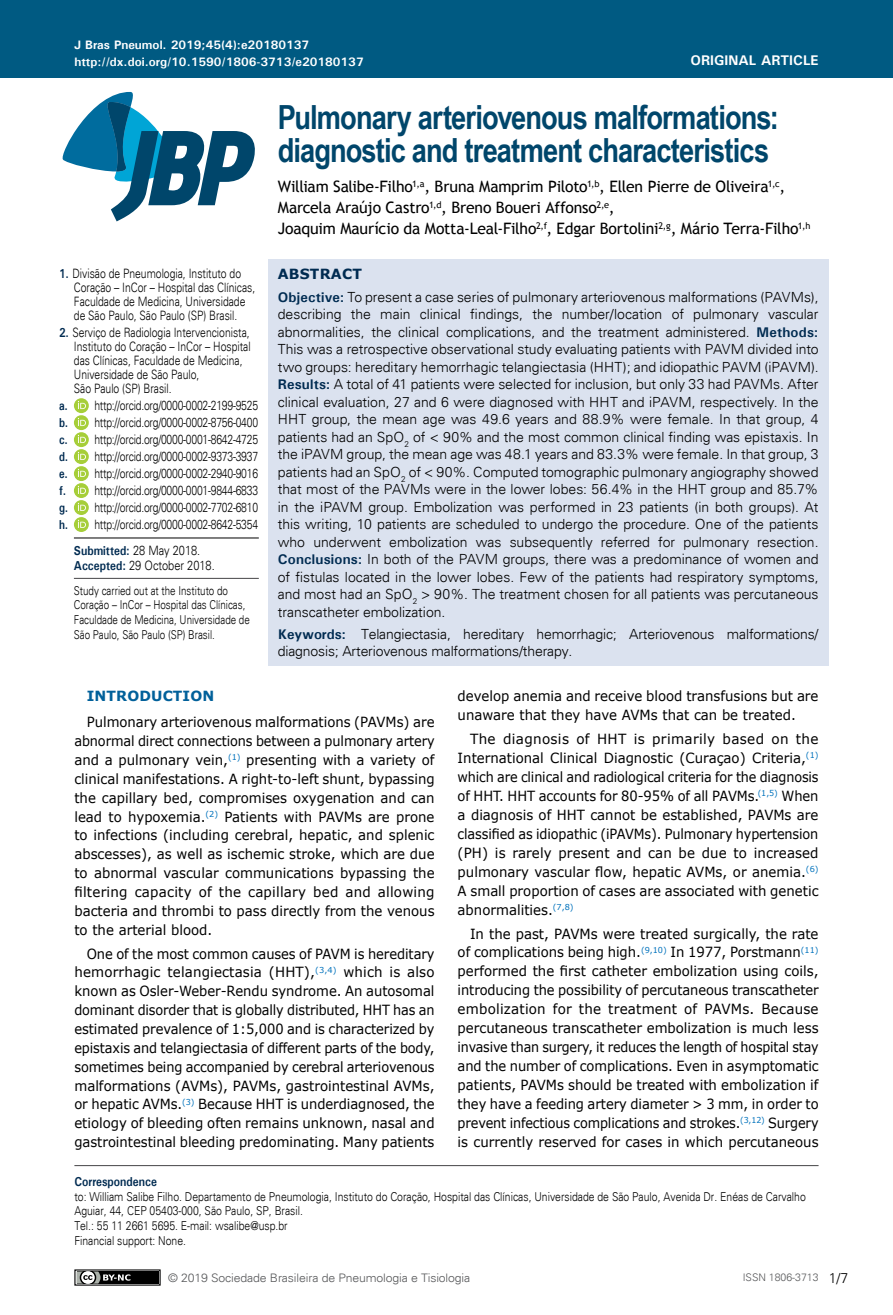
<style>
.page{position:relative;width:893px;height:1315px;background:#fff}
.page>*{position:absolute;margin:0;border:0;box-sizing:border-box;transform-origin:0 0}
.t1{font:700 33.25px/33.2px "Arial Narrow";letter-spacing:-.025em;color:#00466b}
.t2{font:15.75px/21px "Trebuchet MS";letter-spacing:-.015em;color:#000}
.t3{font:300 14px/17.5px "Univers";letter-spacing:-.01em;color:#000;text-align:justify}
.t4{font:14px/18.9px "Verdana";color:#000;scale:.95 1}
.t5{font:14px/18.9px "Verdana";color:#000;text-align:justify;scale:.94 1}
.t6{font:14px/18.9px "Verdana";color:#000;text-align:justify;scale:.93 1}
.t7{font:14px/18.9px "Verdana";color:#000;text-align:justify}
.t8{font:700 14px "Univers";color:#fff}
.t9{font:700 14px "Verdana";letter-spacing:.01em;color:#01609a}
.t10{font:700 14px "Verdana";letter-spacing:.015em;color:#002b51}
.t11{font:300 12.95px/14px "Univers";color:#000;scale:.8 1}
.t12{font:300 12.95px/14.9px "Univers";color:#000;scale:.85 1}
.t13{font:700 12.95px "Univers";color:#002b51;scale:.85 1}
.t14{font:300 12.25px/14.7px "Univers";color:#000;scale:.85 1}
.t15{font:300 12.25px/14.7px "Univers";color:#000;scale:.8 1}
.t16{font:700 12.25px "Univers";color:#fff}
.t17{font:300 11.72px "Univers";letter-spacing:-.01em;color:#58595b;scale:1.04 1}
.t18{font:300 10.5px "Univers";color:#58595b}
.s1{font-weight:700;color:#002b51}
</style>
<div class="page">
<div style="left:0;top:0;width:893px;height:78px;background:#005a82"></div>
<svg style="left:62px;top:91px;width:193px;height:130px"></svg>
<div style="left:75px;top:1270px;width:85px;height:15px;background:#000"></div>
<div style="left:74px;top:1269px;width:87px;height:16px;border:1px solid #000"></div>
<svg style="left:74px;top:1269px;width:56px;height:17px"></svg>
<div style="left:268px;top:259px;width:560px;height:406px;background:#dbe2ef"></div>
<hr style="left:74px;top:1165px;width:745px;height:1px;background:#464547">
<svg style="left:74px;top:398px;width:15px;height:15px"></svg>
<div style="left:74px;top:398px;width:15px;height:15px;background:#a6ce39;border-radius:50%"></div>
<svg style="left:78px;top:401px;width:8px;height:8px"></svg>
<svg style="left:74px;top:415px;width:15px;height:15px"></svg>
<div style="left:74px;top:415px;width:15px;height:15px;background:#a6ce39;border-radius:50%"></div>
<svg style="left:78px;top:418px;width:8px;height:8px"></svg>
<svg style="left:74px;top:432px;width:15px;height:15px"></svg>
<div style="left:74px;top:432px;width:15px;height:15px;background:#a6ce39;border-radius:50%"></div>
<svg style="left:78px;top:435px;width:8px;height:8px"></svg>
<svg style="left:74px;top:449px;width:15px;height:15px"></svg>
<div style="left:74px;top:449px;width:15px;height:15px;background:#a6ce39;border-radius:50%"></div>
<svg style="left:78px;top:452px;width:8px;height:8px"></svg>
<svg style="left:74px;top:466px;width:15px;height:15px"></svg>
<div style="left:74px;top:466px;width:15px;height:15px;background:#a6ce39;border-radius:50%"></div>
<svg style="left:78px;top:469px;width:8px;height:8px"></svg>
<svg style="left:74px;top:483px;width:15px;height:15px"></svg>
<div style="left:74px;top:483px;width:15px;height:15px;background:#a6ce39;border-radius:50%"></div>
<svg style="left:78px;top:486px;width:8px;height:8px"></svg>
<div style="left:74px;top:500px;width:15px;height:15px;background:#a6ce39;border-radius:50%"></div>
<svg style="left:78px;top:503px;width:8px;height:8px"></svg>
<div style="left:74px;top:517px;width:15px;height:15px;background:#a6ce39;border-radius:50%"></div>
<svg style="left:78px;top:520px;width:8px;height:8px"></svg>
<hr style="left:74px;top:537px;width:185px;height:1px;background:#000">
<hr style="left:74px;top:578px;width:185px;height:1px;background:#464547">
<p class="t16" style="left:74px;top:37px;width:236px">J Bras Pneumol. 2019;45(4):e20180137</p>
<p class="t16" style="left:74px;top:54px;width:291px">http://dx.doi.org/10.1590/1806-3713/e20180137</p>
<p class="t8" style="left:690px;top:52px;width:130px">ORIGINAL ARTICLE</p>
<p class="t11" style="left:74px;top:266px;width:228px;text-indent:-15px"><span class="s1">1.</span> Divisão de Pneumologia, Instituto do Coração – InCor – Hospital das Clínicas, Faculdade de Medicina, Universidade de São Paulo, São Paulo (SP) Brasil.</p>
<p class="t11" style="left:74px;top:325px;width:222px;text-indent:-15px"><span class="s1">2.</span> Serviço de Radiologia Intervencionista, Instituto do Coração – InCor – Hospital das Clínicas, Faculdade de Medicina, Universidade de São Paulo,<br>São Paulo (SP) Brasil.</p>
<p class="t11" style="left:59px;top:397px;width:250px;line-height:17px;text-align:justify"><span class="s1">a.</span> http://orcid.org/0000-0002-2199-9525 <span class="s1">b.</span> http://orcid.org/0000-0002-8756-0400 <span class="s1">c.</span> http://orcid.org/0000-0001-8642-4725 <span class="s1">d.</span> http://orcid.org/0000-0002-9373-3937 <span class="s1">e.</span> http://orcid.org/0000-0002-2940-9016 <span class="s1">f.</span> http://orcid.org/0000-0001-9844-6833 <span class="s1">g.</span> http://orcid.org/0000-0002-7702-6810 <span class="s1">h.</span> http://orcid.org/0000-0002-8642-5354</p>
<p class="t12" style="left:74px;top:543px;width:167px"><span class="s1">Submitted:</span> 28 May 2018.<br><span class="s1">Accepted:</span> 29 October 2018.</p>
<p class="t15" style="left:74px;top:583px;width:221px">Study carried out at the Instituto do Coração – InCor – Hospital das Clínicas, Faculdade de Medicina, Universidade de São Paulo, São Paulo (SP) Brasil.</p>
<h1 class="t1" style="left:278px;top:99px;width:503px">Pulmonary arteriovenous malformations: diagnostic and treatment characteristics</h1>
<p class="t2" style="left:278px;top:176px;width:534px">William Salibe-Filho<sup>1,a</sup>, Bruna Mamprim Piloto<sup>1,b</sup>, Ellen Pierre de Oliveira<sup>1,c</sup>,<br>Marcela Araújo Castro<sup>1,d</sup>, Breno Boueri Affonso<sup>2,e</sup>,<br>Joaquim Maurício da Motta-Leal-Filho<sup>2,f</sup>, Edgar Bortolini<sup>2,g</sup>, Mário Terra-Filho<sup>1,h</sup></p>
<p class="t10" style="left:278px;top:264px;width:86px">ABSTRACT</p>
<p class="t3" style="left:278px;top:288px;width:542px"><span class="s1">Objective:</span> To present a case series of pulmonary arteriovenous malformations (PAVMs), describing the main clinical findings, the number/location of pulmonary vascular abnormalities, the clinical complications, and the treatment administered. <span class="s1">Methods:<br></span>This was a retrospective observational study evaluating patients with PAVM divided into two groups: hereditary hemorrhagic telangiectasia (HHT); and idiopathic PAVM (iPAVM).<br><span class="s1">Results:</span> A total of 41 patients were selected for inclusion, but only 33 had PAVMs. After clinical evaluation, 27 and 6 were diagnosed with HHT and iPAVM, respectively. In the HHT group, the mean age was 49.6 years and 88.9% were female. In that group, 4 patients had an SpO<sub>2</sub> of &lt; 90% and the most common clinical finding was epistaxis. In the iPAVM group, the mean age was 48.1 years and 83.3% were female. In that group, 3 patients had an SpO<sub>2</sub> of &lt; 90%. Computed tomographic pulmonary angiography showed that most of the PAVMs were in the lower lobes: 56.4% in the HHT group and 85.7% in the iPAVM group. Embolization was performed in 23 patients (in both groups). At this writing, 10 patients are scheduled to undergo the procedure. One of the patients who underwent embolization was subsequently referred for pulmonary resection.<br><span class="s1">Conclusions:</span> In both of the PAVM groups, there was a predominance of women and of fistulas located in the lower lobes. Few of the patients had respiratory symptoms, and most had an SpO<sub>2</sub> &gt; 90%. The treatment chosen for all patients was percutaneous transcatheter embolization.</p>
<p class="t3" style="left:278px;top:625px;width:542px;line-height:16.8px"><span class="s1">Keywords:</span> Telangiectasia, hereditary hemorrhagic; Arteriovenous malformations/ diagnosis; Arteriovenous malformations/therapy.</p>
<p class="t9" style="left:87px;top:686px;width:129px">INTRODUCTION</p>
<p class="t5" style="left:74px;top:712px;width:385px;text-indent:12px">Pulmonary arteriovenous malformations (PAVMs) are abnormal direct connections between a pulmonary artery and a pulmonary vein,<sup>(1)</sup> presenting with a variety of clinical manifestations. A right-to-left shunt, bypassing the capillary bed, compromises oxygenation and can lead to hypoxemia.<sup>(2)</sup> Patients with PAVMs are prone to infections (including cerebral, hepatic, and splenic abscesses), as well as ischemic stroke, which are due to abnormal vascular communications bypassing the filtering capacity of the capillary bed and allowing bacteria and thrombi to pass directly from the venous to the arterial blood.</p>
<p class="t6" style="left:74px;top:944px;width:389px;text-indent:12px">One of the most common causes of PAVM is hereditary hemorrhagic telangiectasia (HHT),<sup>(3,4)</sup> which is also known as Osler-Weber-Rendu syndrome. An autosomal dominant disorder that is globally distributed, HHT has an estimated prevalence of 1:5,000 and is characterized by epistaxis and telangiectasia of different parts of the body, sometimes being accompanied by cerebral arteriovenous malformations (AVMs), PAVMs, gastrointestinal AVMs, or hepatic AVMs.<sup>(3)</sup> Because HHT is underdiagnosed, the etiology of bleeding often remains unknown, nasal and gastrointestinal bleeding predominating. Many patients</p>
<p class="t4" style="left:458px;top:686px;width:381px">develop anemia and receive blood transfusions but are unaware that they have AVMs that can be treated.</p>
<p class="t7" style="left:458px;top:729px;width:362px;text-indent:12px">The diagnosis of HHT is primarily based on the International Clinical Diagnostic (Curaçao) Criteria,<sup>(1) </sup>which are clinical and radiological criteria for the diagnosis of HHT. HHT accounts for 80-95% of all PAVMs.<sup>(1,5)</sup> When a diagnosis of HHT cannot be established, PAVMs are classified as idiopathic (iPAVMs). Pulmonary hypertension (PH) is rarely present and can be due to increased pulmonary vascular flow, hepatic AVMs, or anemia.<sup>(6)<br></sup>A small proportion of cases are associated with genetic abnormalities.<sup>(7,8)</sup></p>
<p class="t4" style="left:458px;top:924px;width:381px;text-align:justify;text-indent:12px">In the past, PAVMs were treated surgically, the rate of complications being high.<sup>(9,10)</sup> In 1977, Porstmann<sup>(11) </sup>performed the first catheter embolization using coils, introducing the possibility of percutaneous transcatheter embolization for the treatment of PAVMs. Because percutaneous transcatheter embolization is much less invasive than surgery, it reduces the length of hospital stay and the number of complications. Even in asymptomatic patients, PAVMs should be treated with embolization if they have a feeding artery diameter &gt; 3 mm, in order to prevent infectious complications and strokes.<sup>(3,12)</sup> Surgery is currently reserved for cases in which percutaneous</p>
<p class="t13" style="left:74px;top:1173px;width:99px">Correspondence</p>
<p class="t14" style="left:74px;top:1188px;width:862px">to: William Salibe Filho. Departamento de Pneumologia, Instituto do Coração, Hospital das Clínicas, Universidade de São Paulo, Avenida Dr. Enéas de Carvalho Aguiar, 44, CEP 05403-000, São Paulo, SP, Brasil.<br>Tel.: 55 11 2661 5695. E-mail: wsalibe@usp.br<br>Financial support: None.</p>
<p class="t17" style="left:168px;top:1270px;width:292px">© 2019 Sociedade Brasileira de Pneumologia e Tisiologia</p>
<p class="t18" style="left:743px;top:1271px;width:77px">ISSN 1806-3713</p>
<p class="t3" style="left:829px;top:1269px;width:21px">1/7</p>
</div>
